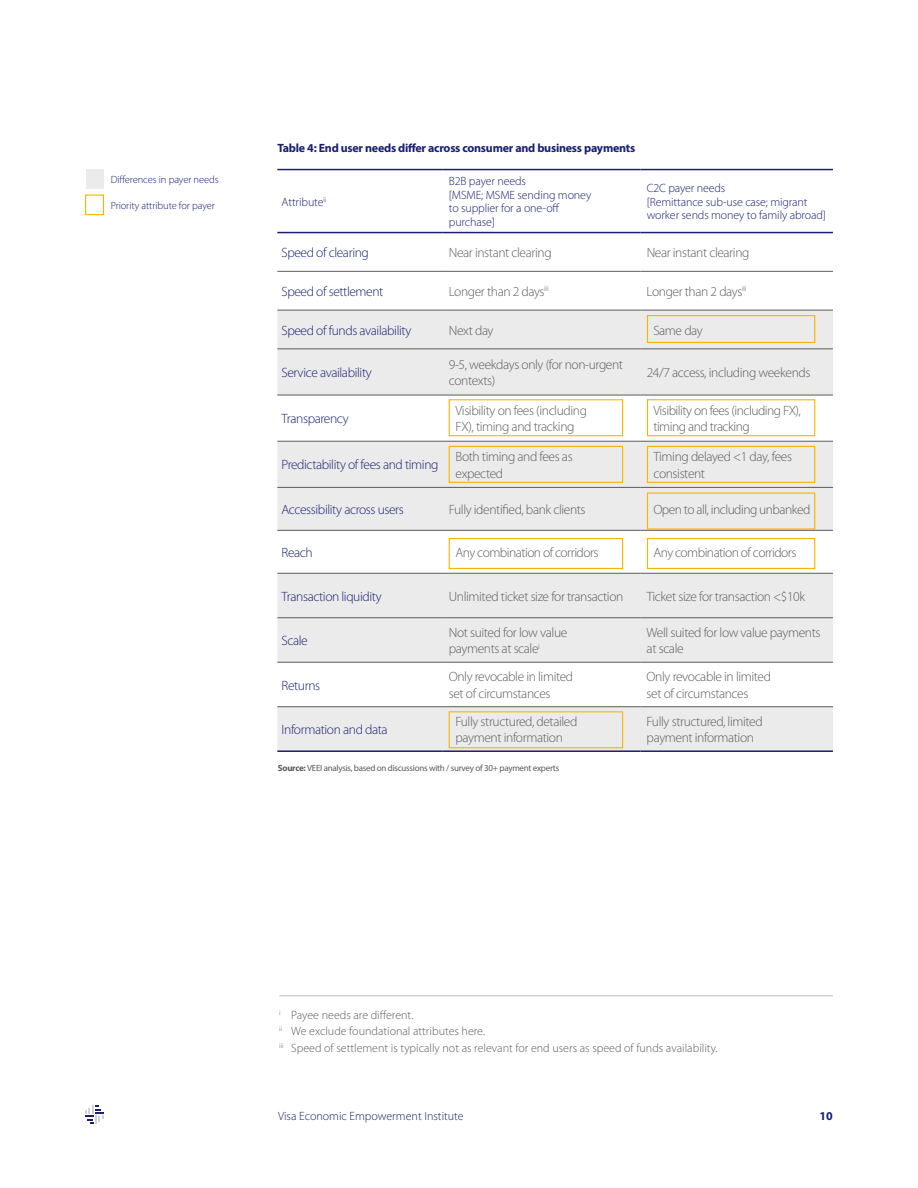
<style>
.page{position:relative;width:918px;height:1188px;background:#fff}
.page>*{position:absolute;margin:0;border:0;box-sizing:border-box;transform-origin:0 0}
.t1{font:300 13.5px/16.5px "Myriad Pro";letter-spacing:-.03em;color:#5c5c5c}
.t2{font:300 13.5px "Myriad Pro";letter-spacing:-.03em;color:#1a1f70}
.t3{font:300 12px/13.5px "Myriad Pro";letter-spacing:-.01em;color:#1a1f70}
.t4{font:300 12px/16.5px "Myriad Pro";color:#5c5c5c}
.t5{font:700 12px "Myriad Pro";letter-spacing:-.02em;color:#1a1f70}
.t6{font:300 10.5px "Myriad Pro";letter-spacing:-.01em;color:#1a1f70}
.t7{font:9px "Myriad Pro";letter-spacing:-.03em;color:#5c5c5c}
.s1{font-weight:700}
</style>
<div class="page">
<svg style="left:85px;top:1106px;width:19px;height:18px"></svg>
<svg style="left:277px;top:311px;width:556px;height:439px;fill:#ebebeb"></svg>
<hr style="left:277px;top:169px;width:166px;height:1px;background:#1a1f70">
<hr style="left:443px;top:169px;width:198px;height:1px;background:#1a1f70">
<hr style="left:641px;top:169px;width:192px;height:1px;background:#1a1f70">
<hr style="left:277px;top:232px;width:166px;height:1px;background:#1a1f70">
<hr style="left:443px;top:232px;width:198px;height:1px;background:#1a1f70">
<hr style="left:641px;top:232px;width:192px;height:1px;background:#1a1f70">
<hr style="left:277px;top:271px;width:166px;height:1px;background:#5c5c5c">
<hr style="left:443px;top:271px;width:198px;height:1px;background:#5c5c5c">
<hr style="left:641px;top:271px;width:192px;height:1px;background:#5c5c5c">
<hr style="left:277px;top:310px;width:166px;height:1px;background:#5c5c5c">
<hr style="left:443px;top:310px;width:198px;height:1px;background:#5c5c5c">
<hr style="left:641px;top:310px;width:192px;height:1px;background:#5c5c5c">
<hr style="left:641px;top:395px;width:192px;height:1px;background:#5c5c5c">
<hr style="left:641px;top:441px;width:192px;height:1px;background:#5c5c5c">
<hr style="left:641px;top:487px;width:192px;height:1px;background:#5c5c5c">
<hr style="left:443px;top:530px;width:198px;height:1px;background:#5c5c5c">
<hr style="left:641px;top:530px;width:192px;height:1px;background:#5c5c5c">
<hr style="left:277px;top:348px;width:166px;height:1px;background:#5c5c5c">
<hr style="left:443px;top:348px;width:198px;height:1px;background:#5c5c5c">
<hr style="left:641px;top:348px;width:192px;height:1px;background:#5c5c5c">
<hr style="left:277px;top:395px;width:166px;height:1px;background:#5c5c5c">
<hr style="left:443px;top:395px;width:198px;height:1px;background:#5c5c5c">
<hr style="left:277px;top:441px;width:166px;height:1px;background:#5c5c5c">
<hr style="left:443px;top:441px;width:198px;height:1px;background:#5c5c5c">
<hr style="left:277px;top:487px;width:166px;height:1px;background:#5c5c5c">
<hr style="left:443px;top:487px;width:198px;height:1px;background:#5c5c5c">
<hr style="left:277px;top:530px;width:166px;height:1px;background:#5c5c5c">
<hr style="left:277px;top:573px;width:166px;height:1px;background:#5c5c5c">
<hr style="left:443px;top:573px;width:198px;height:1px;background:#5c5c5c">
<hr style="left:641px;top:573px;width:192px;height:1px;background:#5c5c5c">
<hr style="left:277px;top:617px;width:166px;height:1px;background:#5c5c5c">
<hr style="left:443px;top:617px;width:198px;height:1px;background:#5c5c5c">
<hr style="left:641px;top:617px;width:192px;height:1px;background:#5c5c5c">
<hr style="left:277px;top:662px;width:166px;height:1px;background:#5c5c5c">
<hr style="left:443px;top:662px;width:198px;height:1px;background:#5c5c5c">
<hr style="left:641px;top:662px;width:192px;height:1px;background:#5c5c5c">
<hr style="left:277px;top:750px;width:166px;height:2px;background:#1a1f70">
<hr style="left:443px;top:750px;width:198px;height:2px;background:#1a1f70">
<hr style="left:641px;top:750px;width:192px;height:2px;background:#1a1f70">
<hr style="left:277px;top:706px;width:166px;height:1px;background:#5c5c5c">
<hr style="left:443px;top:706px;width:198px;height:1px;background:#5c5c5c">
<hr style="left:641px;top:706px;width:192px;height:1px;background:#5c5c5c">
<div style="left:86px;top:170px;width:17px;height:19px;background:#ebebeb"></div>
<div style="left:85px;top:194px;width:19px;height:21px;border:1px solid #f7b500"></div>
<div style="left:449px;top:446px;width:174px;height:37px;border:1px solid #f7b500"></div>
<div style="left:449px;top:538px;width:174px;height:31px;border:1px solid #f7b500"></div>
<div style="left:647px;top:538px;width:168px;height:31px;border:1px solid #f7b500"></div>
<div style="left:449px;top:711px;width:174px;height:37px;border:1px solid #f7b500"></div>
<div style="left:647px;top:399px;width:168px;height:37px;border:1px solid #f7b500"></div>
<div style="left:449px;top:399px;width:174px;height:37px;border:1px solid #f7b500"></div>
<div style="left:647px;top:446px;width:168px;height:37px;border:1px solid #f7b500"></div>
<div style="left:647px;top:315px;width:168px;height:28px;border:1px solid #f7b500"></div>
<hr style="left:279px;top:995px;width:554px;height:1px;background:#d2d2d2">
<p class="t6" style="left:111px;top:173px;width:109px">Differences in payer needs</p>
<p class="t6" style="left:111px;top:199px;width:106px">Priority attribute for payer</p>
<p class="t5" style="left:277px;top:140px;width:359px">Table 4: End user needs differ across consumer and business payments</p>
<p class="t3" style="left:282px;top:195px;width:46px">Attribute<sup>ii</sup></p>
<p class="t3" style="left:449px;top:174px;width:144px">B2B payer needs<br>[MSME; MSME sending money to supplier for a one-off purchase]</p>
<p class="t3" style="left:647px;top:181px;width:181px">C2C payer needs<br>[Remittance sub-use case; migrant worker sends money to family abroad]</p>
<p class="t2" style="left:282px;top:244px;width:89px">Speed of clearing</p>
<p class="t1" style="left:449px;top:244px;width:104px">Near instant clearing</p>
<p class="t1" style="left:647px;top:244px;width:104px">Near instant clearing</p>
<p class="t2" style="left:282px;top:283px;width:103px">Speed of settlement</p>
<p class="t1" style="left:449px;top:283px;width:101px">Longer than 2 days<sup>iii</sup></p>
<p class="t1" style="left:647px;top:283px;width:101px">Longer than 2 days<sup>iii</sup></p>
<p class="t2" style="left:282px;top:322px;width:131px">Speed of funds availability</p>
<p class="t1" style="left:449px;top:322px;width:46px">Next day</p>
<p class="t1" style="left:653px;top:322px;width:51px">Same day</p>
<p class="t2" style="left:282px;top:364px;width:92px">Service availability</p>
<p class="t1" style="left:449px;top:356px;width:176px">9-5, weekdays only (for non-urgent contexts)</p>
<p class="t1" style="left:647px;top:364px;width:165px">24/7 access, including weekends</p>
<p class="t2" style="left:282px;top:411px;width:69px">Transparency</p>
<p class="t1" style="left:456px;top:402px;width:133px">Visibility on fees (including<br>FX), timing and tracking</p>
<p class="t1" style="left:653px;top:402px;width:149px">Visibility on fees (including FX), timing and tracking</p>
<p class="t2" style="left:282px;top:457px;width:158px">Predictability of fees and timing</p>
<p class="t1" style="left:456px;top:448px;width:119px">Both timing and fees as expected</p>
<p class="t1" style="left:653px;top:448px;width:140px">Timing delayed &lt;1 day, fees consistent</p>
<p class="t2" style="left:282px;top:501px;width:124px">Accessibility across users</p>
<p class="t1" style="left:449px;top:501px;width:138px">Fully identified, bank clients</p>
<p class="t1" style="left:653px;top:501px;width:159px">Open to all, including unbanked</p>
<p class="t2" style="left:282px;top:544px;width:33px">Reach</p>
<p class="t1" style="left:456px;top:544px;width:144px">Any combination of corridors</p>
<p class="t1" style="left:653px;top:544px;width:144px">Any combination of corridors</p>
<p class="t2" style="left:282px;top:588px;width:102px">Transaction liquidity</p>
<p class="t1" style="left:449px;top:588px;width:176px">Unlimited ticket size for transaction</p>
<p class="t1" style="left:647px;top:588px;width:160px">Ticket size for transaction &lt;$10k</p>
<p class="t2" style="left:282px;top:632px;width:28px">Scale</p>
<p class="t1" style="left:449px;top:624px;width:120px">Not suited for low value payments at scale<sup>i</sup></p>
<p class="t1" style="left:647px;top:624px;width:175px">Well suited for low value payments at scale</p>
<p class="t2" style="left:282px;top:677px;width:40px">Returns</p>
<p class="t1" style="left:449px;top:668px;width:126px">Only revocable in limited set of circumstances</p>
<p class="t1" style="left:647px;top:668px;width:126px">Only revocable in limited set of circumstances</p>
<p class="t2" style="left:282px;top:721px;width:108px">Information and data</p>
<p class="t1" style="left:456px;top:713px;width:123px">Fully structured, detailed payment information</p>
<p class="t1" style="left:647px;top:713px;width:118px">Fully structured, limited payment information</p>
<p class="t7" style="left:278px;top:763px;width:283px"><span class="s1">Source:</span> VEEI analysis, based on discussions with / survey of 30+ payment experts</p>
<p class="t4" style="left:279px;top:1006px;width:440px"><sup>i</sup> Payee needs are different.<br><sup>ii</sup> We exclude foundational attributes here.<br><sup>iii</sup> Speed of settlement is typically not as relevant for end users as speed of funds availability.</p>
<p class="t3" style="left:278px;top:1109px;width:187px">Visa Economic Empowerment Institute</p>
<p class="t5" style="left:820px;top:1108px;width:15px">10</p>
</div>
